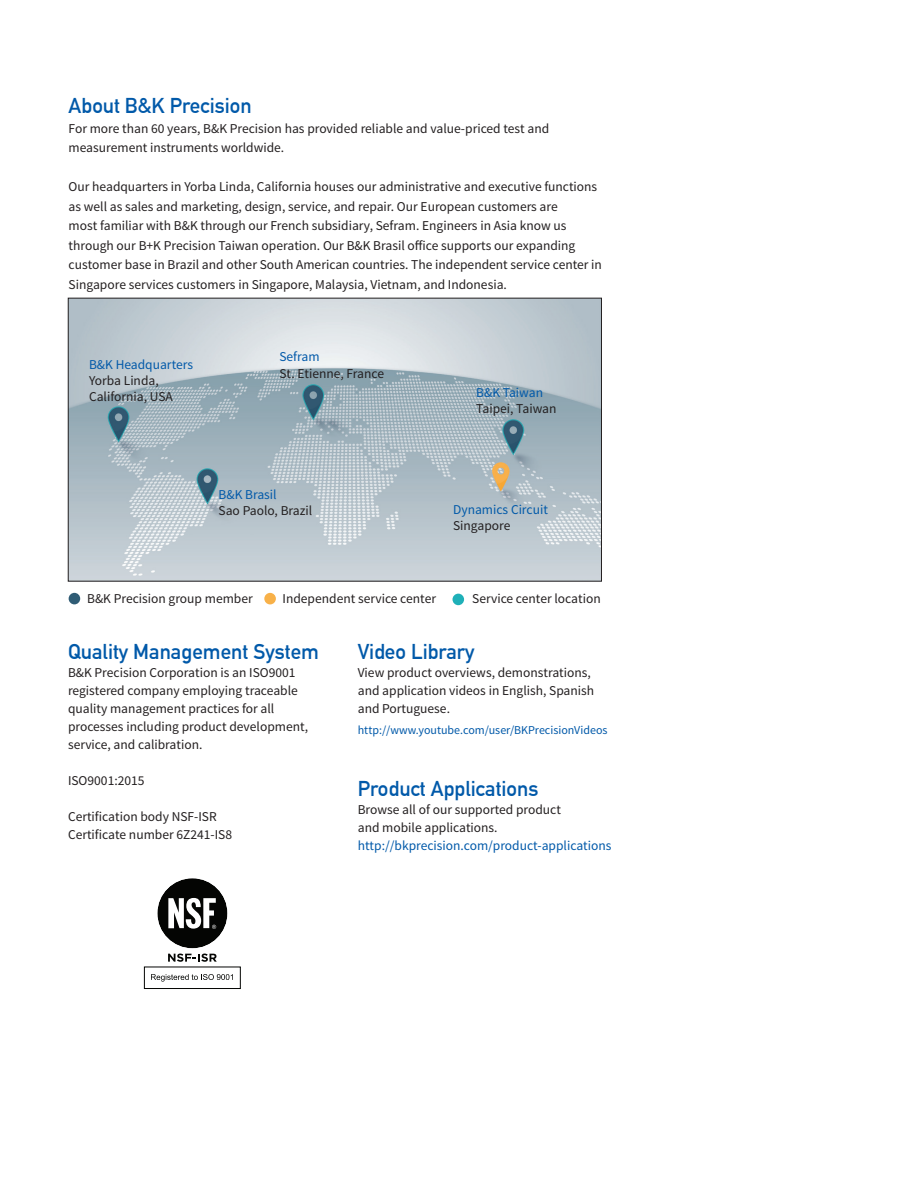
<style>
.page{position:relative;width:918px;height:1188px;background:#fff}
.page>*{position:absolute;margin:0;border:0;box-sizing:border-box;transform-origin:0 0}
.t1{font:700 21px "DIN Alternate";color:#0159a9}
.t2{font:13.5px/18px "Source Sans Pro";color:#231f20}
.t3{font:13.5px "Source Sans Pro";color:#0159a9}
.t4{font:12px "Source Sans Pro";color:#0159a9}
</style>
<div class="page">
<div style="left:69px;top:593px;width:11px;height:11px;background:#2f5c75;border-radius:50%"></div>
<div style="left:264px;top:593px;width:12px;height:11px;background:#f8b149;border-radius:50%"></div>
<div style="left:453px;top:594px;width:11px;height:11px;background:#1fb0b8;border-radius:50%"></div>
<img style="left:70px;top:300px;width:530px;height:279px">
<div style="left:68px;top:298px;width:534px;height:283px;border:1px solid #231f20"></div>
<svg style="left:151px;top:974px;width:82px;height:8px"></svg>
<div style="left:144px;top:966px;width:97px;height:23px;border:1px solid #040503"></div>
<svg style="left:157px;top:878px;width:71px;height:84px"></svg>
<h1 class="t1" style="left:69px;top:90px;width:185px">About B&amp;K Precision</h1>
<p class="t2" style="left:69px;top:119px;width:482px;line-height:19.5px">For more than 60 years, B&amp;K Precision has provided reliable and value-priced test and measurement instruments worldwide.</p>
<p class="t2" style="left:69px;top:177px;width:535px;line-height:19.5px">Our headquarters in Yorba Linda, California houses our administrative and executive functions as well as sales and marketing, design, service, and repair. Our European customers are<br>most familiar with B&amp;K through our French subsidiary, Sefram. Engineers in Asia know us through our B+K Precision Taiwan operation. Our B&amp;K Brasil office supports our expanding customer base in Brazil and other South American countries. The independent service center in Singapore services customers in Singapore, Malaysia, Vietnam, and Indonesia.</p>
<p class="t3" style="left:89px;top:356px;width:105px">B&amp;K Headquarters</p>
<p class="t2" style="left:89px;top:372px;width:85px;line-height:16.2px">Yorba Linda,<br>California, USA</p>
<p class="t3" style="left:279px;top:349px;width:42px">Sefram</p>
<p class="t2" style="left:279px;top:364px;width:106px">St. Etienne, France</p>
<p class="t3" style="left:219px;top:486px;width:60px">B&amp;K Brasil</p>
<p class="t2" style="left:219px;top:502px;width:95px">Sao Paolo, Brazil</p>
<p class="t3" style="left:476px;top:384px;width:68px">B&amp;K Taiwan</p>
<p class="t2" style="left:476px;top:400px;width:82px">Taipei, Taiwan</p>
<p class="t3" style="left:453px;top:501px;width:96px">Dynamics Circuit</p>
<p class="t2" style="left:453px;top:516px;width:59px">Singapore</p>
<p class="t2" style="left:87px;top:589px;width:167px">B&amp;K Precision group member</p>
<p class="t2" style="left:283px;top:589px;width:155px">Independent service center</p>
<p class="t2" style="left:472px;top:590px;width:130px">Service center location</p>
<h1 class="t1" style="left:358px;top:636px;width:118px">Video Library</h1>
<p class="t2" style="left:358px;top:664px;width:238px">View product overviews, demonstrations, and application videos in English, Spanish and Portuguese.</p>
<p class="t4" style="left:358px;top:722px;width:251px">http://www.youtube.com/user/BKPrecisionVideos</p>
<h1 class="t1" style="left:68px;top:636px;width:253px">Quality Management System</h1>
<p class="t2" style="left:68px;top:664px;width:242px">B&amp;K Precision Corporation is an ISO9001 registered company employing traceable quality management practices for all processes including product development, service, and calibration.</p>
<p class="t2" style="left:68px;top:772px;width:78px">ISO9001:2015</p>
<p class="t2" style="left:68px;top:808px;width:166px">Certification body NSF-ISR<br>Certificate number 6Z241-IS8</p>
<h1 class="t1" style="left:358px;top:773px;width:182px">Product Applications</h1>
<p class="t2" style="left:358px;top:801px;width:205px">Browse all of our supported product and mobile applications.</p>
<p class="t3" style="left:358px;top:837px;width:255px">http://bkprecision.com/product-applications</p>
</div>
